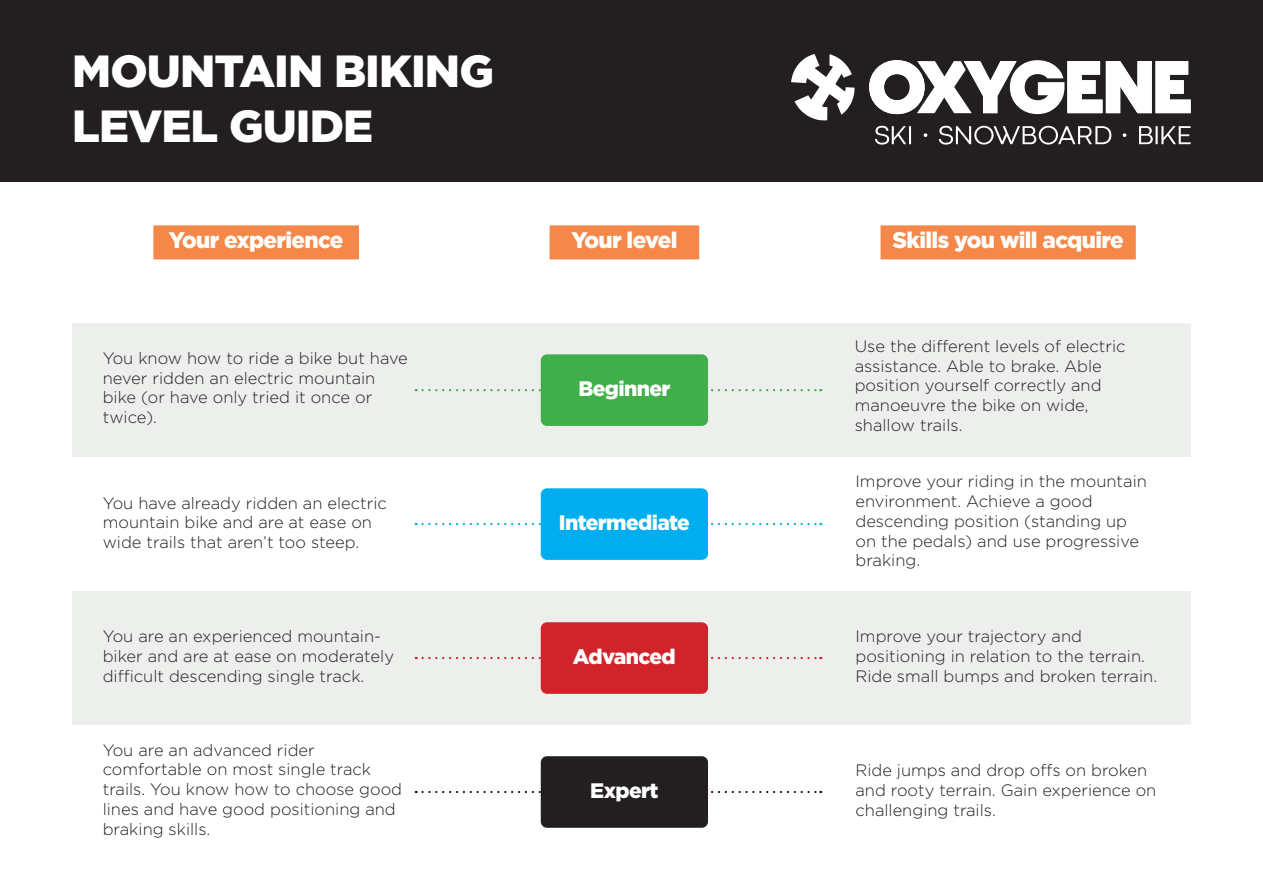
<style>
.page{position:relative;width:1263px;height:893px;background:#fff}
.page>*{position:absolute;margin:0;border:0;box-sizing:border-box;transform-origin:0 0}
.t1{font:900 45px/55.5px "Gotham";letter-spacing:-.02em;color:#fff}
.t2{font:900 22.5px "Gotham";letter-spacing:-.03em;color:#fff}
.t3{font:900 21px "Gotham";letter-spacing:-.03em;color:#fff}
.t4{font:300 16.5px/19.8px "Gotham";color:#231f20}
</style>
<div class="page">
<div style="left:72px;top:591px;width:1119px;height:134px;background:#edefed"></div>
<div style="left:72px;top:323px;width:1119px;height:134px;background:#edefed"></div>
<div style="left:0;top:0;width:1263px;height:181px;background:#231f20"></div>
<svg style="left:791px;top:54px;width:63px;height:67px"></svg>
<svg style="left:869px;top:60px;width:322px;height:54px"></svg>
<svg style="left:1139px;top:126px;width:52px;height:18px"></svg>
<svg style="left:875px;top:126px;width:36px;height:19px"></svg>
<svg style="left:939px;top:126px;width:172px;height:19px"></svg>
<svg style="left:924px;top:133px;width:3px;height:4px"></svg>
<svg style="left:1123px;top:133px;width:3px;height:4px"></svg>
<div style="left:154px;top:226px;width:204px;height:33px;background:#f58848"></div>
<div style="left:153px;top:225px;width:206px;height:34px;border:2px solid #f58848"></div>
<div style="left:881px;top:226px;width:254px;height:33px;background:#f58848"></div>
<div style="left:880px;top:225px;width:256px;height:34px;border:2px solid #f58848"></div>
<div style="left:550px;top:226px;width:148px;height:33px;background:#f58848"></div>
<div style="left:550px;top:225px;width:149px;height:34px;border:2px solid #f58848"></div>
<svg style="left:416px;top:389px;width:405px;height:2px"></svg>
<div style="left:541px;top:354px;width:167px;height:72px;background:#40ae49;border-radius:6px"></div>
<svg style="left:416px;top:523px;width:405px;height:2px"></svg>
<div style="left:541px;top:488px;width:167px;height:72px;background:#00aeef;border-radius:6px"></div>
<svg style="left:416px;top:657px;width:405px;height:2px"></svg>
<div style="left:541px;top:622px;width:167px;height:72px;background:#d1232a;border-radius:6px"></div>
<svg style="left:416px;top:791px;width:405px;height:2px"></svg>
<div style="left:541px;top:756px;width:167px;height:72px;background:#231f20;border-radius:6px"></div>
<h1 class="t1" style="left:72px;top:42px;width:423px">MOUNTAIN BIKING<br>LEVEL GUIDE</h1>
<h2 class="t2" style="left:169px;top:227px;width:176px">Your experience</h2>
<h2 class="t2" style="left:571px;top:227px;width:108px">Your level</h2>
<h2 class="t2" style="left:892px;top:227px;width:233px">Skills you will acquire</h2>
<p class="t4" style="left:103px;top:348px;width:307px">You know how to ride a bike but have never ridden an electric mountain bike (or have only tried it once or twice).</p>
<p class="t4" style="left:103px;top:493px;width:286px">You have already ridden an electric mountain bike and are at ease on wide trails that aren’t too steep.</p>
<p class="t4" style="left:103px;top:626px;width:293px">You are an experienced mountain&shy;biker and are at ease on moderately difficult descending single track.</p>
<p class="t4" style="left:103px;top:740px;width:301px">You are an advanced rider comfortable on most single track trails. You know how to choose good lines and have good positioning and braking skills.</p>
<p class="t3" style="left:578px;top:377px;width:94px">Beginner</p>
<p class="t3" style="left:559px;top:511px;width:133px">Intermediate</p>
<p class="t3" style="left:573px;top:645px;width:104px">Advanced</p>
<p class="t3" style="left:590px;top:778px;width:70px">Expert</p>
<p class="t4" style="left:855px;top:336px;width:272px">Use the different levels of electric assistance. Able to brake. Able position yourself correctly and manoeuvre the bike on wide, shallow trails.</p>
<p class="t4" style="left:855px;top:471px;width:293px">Improve your riding in the mountain environment. Achieve a good descending position (standing up on the pedals) and use progressive braking.</p>
<p class="t4" style="left:855px;top:626px;width:303px">Improve your trajectory and positioning in relation to the terrain.<br>Ride small bumps and broken terrain.</p>
<p class="t4" style="left:855px;top:760px;width:302px">Ride jumps and drop offs on broken and rooty terrain. Gain experience on challenging trails.</p>
</div>
